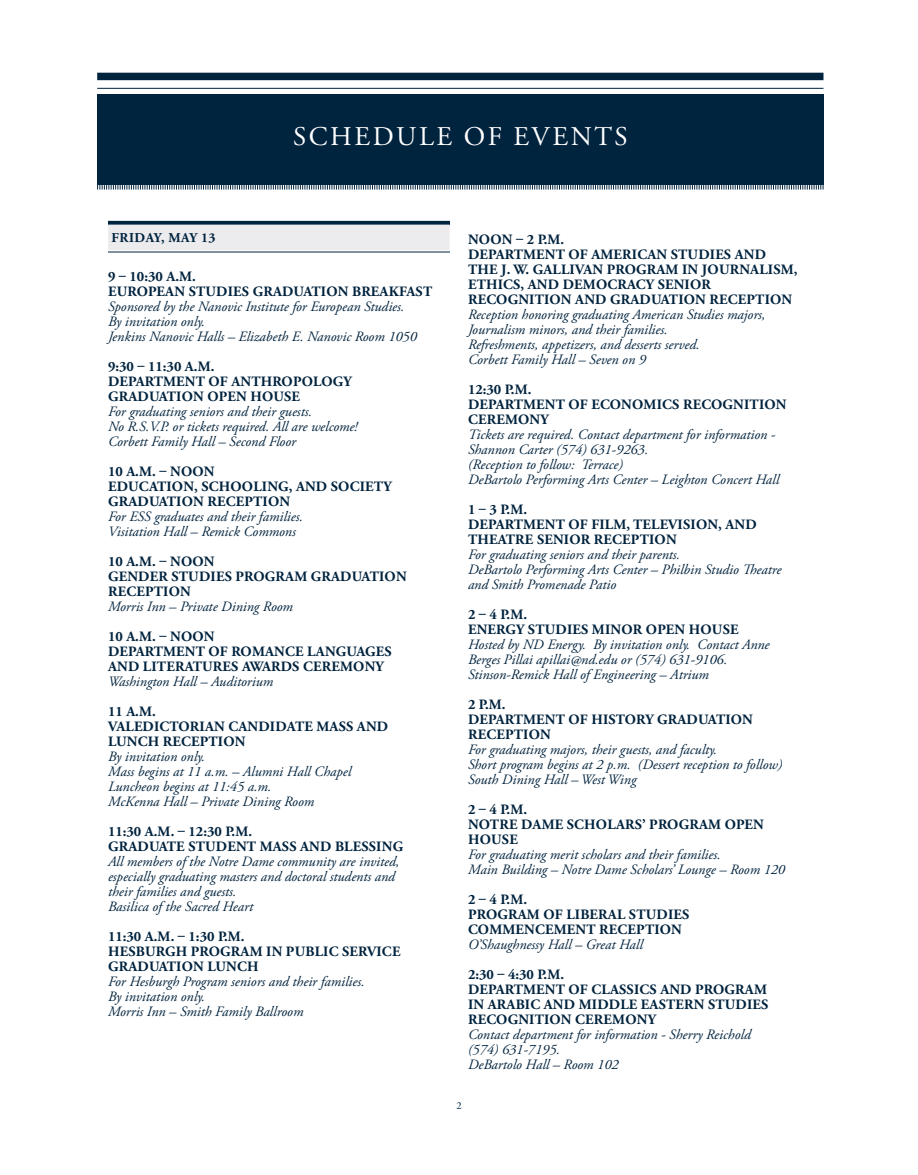
<style>
.page{position:relative;width:918px;height:1175px;background:#fff}
.page>*{position:absolute;margin:0;border:0;box-sizing:border-box;transform-origin:0 0}
.Headlines_Garamond_R{font:27px "Adobe Garamond Pro";letter-spacing:.095em;color:#fff}
.t1{font:italic 14.25px/15px "Adobe Garamond Pro";color:#00233e}
.t2{font:700 14.25px/15px "Adobe Garamond Pro";letter-spacing:.015em;color:#00233e}
.Subhead_Adobe_Garamo{font:700 13.5px "Adobe Garamond Pro";letter-spacing:.04em;color:#00233e}
.t3{font:10.5px "Adobe Garamond Pro";color:#00233e}
.s1{font-weight:700;font-style:normal}
.s2{font-weight:400;font-style:italic}
</style>
<div class="page">
<div style="left:97px;top:95px;width:727px;height:90px;background:#00233e"></div>
<svg style="left:97px;top:185px;width:727px;height:5px"></svg>
<div style="left:97px;top:73px;width:727px;height:7px;background:#00233e"></div>
<hr style="left:97px;top:88px;width:727px;height:1px;background:#00233e">
<svg style="left:108px;top:221px;width:342px;height:4px"></svg>
<div style="left:108px;top:225px;width:342px;height:25px;background:#ecebee"></div>
<hr style="left:108px;top:252px;width:342px;height:1px;background:#00233e">
<p class="Headlines_Garamond_R" style="left:293px;top:120px;width:336px">SCHEDULE OF EVENTS</p>
<p class="Subhead_Adobe_Garamo" style="left:112px;top:230px;width:105px">FRIDAY, MAY 13</p>
<p class="t1" style="left:108px;top:269px;width:326px"><span class="s1">9 – 10:30 A.M.<br>EUROPEAN STUDIES GRADUATION BREAKFAST </span>Sponsored by the Nanovic Institute for European Studies.<br>By invitation only.<br>Jenkins Nanovic Halls – Elizabeth E. Nanovic Room 1050</p>
<p class="t1" style="left:108px;top:359px;width:251px"><span class="s1">9:30 – 11:30 A.M.<br>DEPARTMENT OF ANTHROPOLOGY<br>GRADUATION OPEN HOUSE<br></span>For graduating seniors and their guests.<br>No R.S.V.P. or tickets required. All are welcome!<br>Corbett Family Hall – Second Floor</p>
<p class="t2" style="left:108px;top:464px;width:285px">10 A.M. – NOON<br>EDUCATION, SCHOOLING, AND SOCIETY<br>GRADUATION RECEPTION<br><span class="s2">For ESS graduates and their families.<br>Visitation Hall – Remick Commons</span></p>
<p class="t2" style="left:108px;top:554px;width:300px">10 A.M. – NOON<br>GENDER STUDIES PROGRAM GRADUATION<br>RECEPTION<br><span class="s2">Morris Inn – Private Dining Room</span></p>
<p class="t2" style="left:108px;top:629px;width:285px">10 A.M. – NOON<br>DEPARTMENT OF ROMANCE LANGUAGES<br>AND LITERATURES AWARDS CEREMONY<br><span class="s2">Washington Hall – Auditorium</span></p>
<p class="t1" style="left:108px;top:704px;width:282px"><span class="s1">11 A.M.<br>VALEDICTORIAN CANDIDATE MASS AND<br>LUNCH RECEPTION<br></span>By invitation only.<br>Mass begins at 11 a.m. – Alumni Hall Chapel<br>Luncheon begins at 11:45 a.m.<br>McKenna Hall – Private Dining Room</p>
<p class="t1" style="left:108px;top:824px;width:297px"><span class="s1">11:30 A.M. – 12:30 P.M.<br>GRADUATE STUDENT MASS AND BLESSING </span>All members of the Notre Dame community are invited, especially graduating masters and doctoral students and their families and guests.<br>Basilica of the Sacred Heart</p>
<p class="t1" style="left:108px;top:929px;width:294px"><span class="s1">11:30 A.M. – 1:30 P.M.<br>HESBURGH PROGRAM IN PUBLIC SERVICE<br>GRADUATION LUNCH<br></span>For Hesburgh Program seniors and their families.<br>By invitation only.<br>Morris Inn – Smith Family Ballroom</p>
<p class="t1" style="left:468px;top:232px;width:331px"><span class="s1">NOON – 2 P.M.<br>DEPARTMENT OF AMERICAN STUDIES AND THE J. W. GALLIVAN PROGRAM IN JOURNALISM, ETHICS, AND DEMOCRACY SENIOR RECOGNITION AND GRADUATION RECEPTION </span>Reception honoring graduating American Studies majors, Journalism minors, and their families.<br>Refreshments, appetizers, and desserts served.<br>Corbett Family Hall – Seven on 9</p>
<p class="t1" style="left:468px;top:382px;width:320px"><span class="s1">12:30 P.M.<br>DEPARTMENT OF ECONOMICS RECOGNITION CEREMONY<br></span>Tickets are required. Contact department for information - Shannon Carter (574) 631-9263.<br>(Reception to follow: Terrace)<br>DeBartolo Performing Arts Center – Leighton Concert Hall</p>
<p class="t1" style="left:468px;top:502px;width:315px"><span class="s1">1 – 3 P.M.<br>DEPARTMENT OF FILM, TELEVISION, AND THEATRE SENIOR RECEPTION<br></span>For graduating seniors and their parents.<br>DeBartolo Performing Arts Center – Philbin Studio Theatre and Smith Promenade Patio</p>
<p class="t1" style="left:468px;top:607px;width:303px"><span class="s1">2 – 4 P.M.<br>ENERGY STUDIES MINOR OPEN HOUSE </span>Hosted by ND Energy. By invitation only. Contact Anne Berges Pillai apillai@nd.edu or (574) 631-9106.<br>Stinson-Remick Hall of Engineering – Atrium</p>
<p class="t1" style="left:468px;top:697px;width:316px"><span class="s1">2 P.M.<br>DEPARTMENT OF HISTORY GRADUATION<br>RECEPTION<br></span>For graduating majors, their guests, and faculty.<br>Short program begins at 2 p.m. (Dessert reception to follow)<br>South Dining Hall – West Wing</p>
<p class="t1" style="left:468px;top:802px;width:319px"><span class="s1">2 – 4 P.M.<br>NOTRE DAME SCHOLARS’ PROGRAM OPEN<br>HOUSE<br></span>For graduating merit scholars and their families.<br>Main Building – Notre Dame Scholars’ Lounge – Room 120</p>
<p class="t2" style="left:468px;top:892px;width:223px">2 – 4 P.M.<br>PROGRAM OF LIBERAL STUDIES<br>COMMENCEMENT RECEPTION<br><span class="s2">O’Shaughnessy Hall – Great Hall</span></p>
<p class="t2" style="left:468px;top:967px;width:302px">2:30 – 4:30 P.M.<br>DEPARTMENT OF CLASSICS AND PROGRAM<br>IN ARABIC AND MIDDLE EASTERN STUDIES<br>RECOGNITION CEREMONY<br><span class="s2">Contact department for information - Sherry Reichold (574) 631-7195.<br>DeBartolo Hall – Room 102</span></p>
<p class="t3" style="left:456px;top:1099px;width:7px">2</p>
</div>
